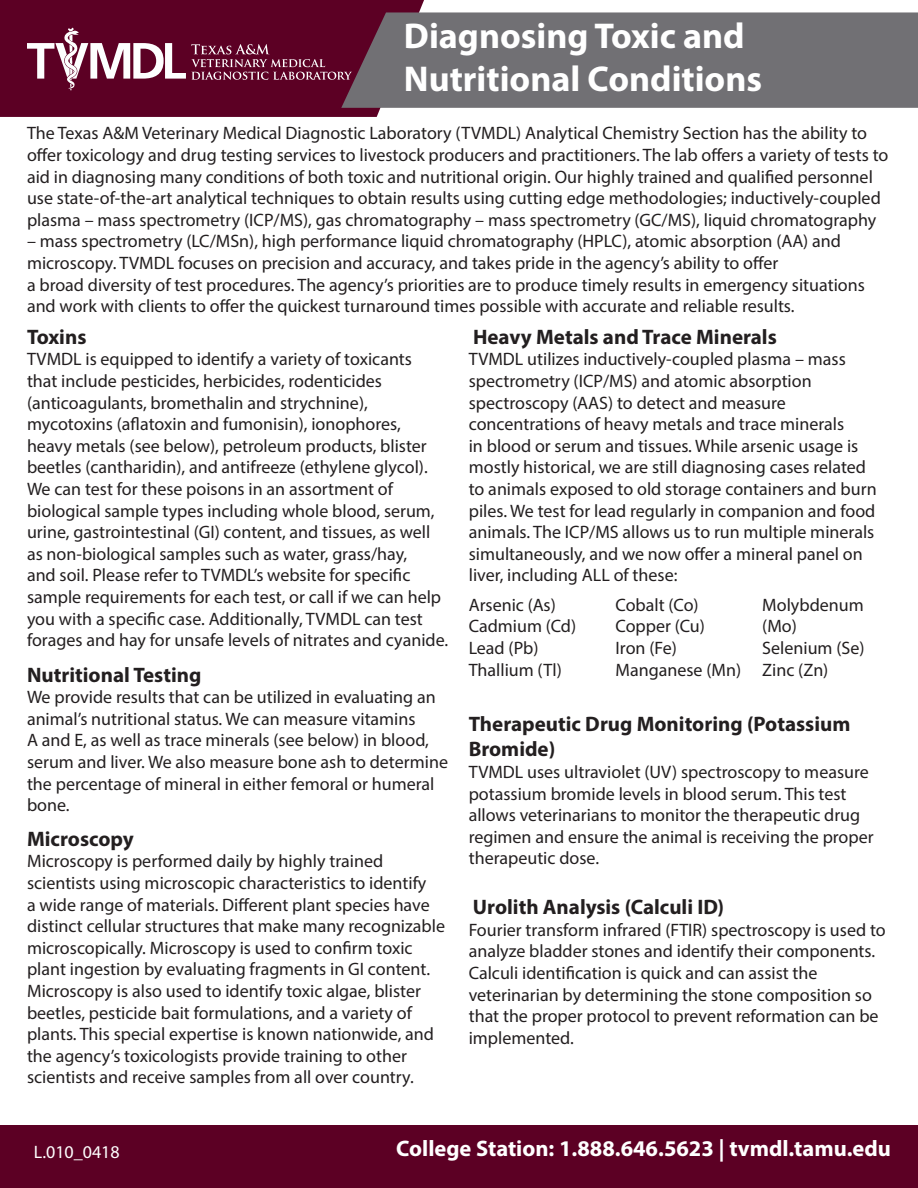
<style>
.page{position:relative;width:918px;height:1188px;background:#fff}
.page>*{position:absolute;margin:0;border:0;box-sizing:border-box;transform-origin:0 0}
.t1{font:700 36px/43.2px "Myriad Pro";color:#fff}
.t2{font:700 22.5px "Myriad Pro";color:#fff}
.t3{font:700 21px/25.2px "Myriad Pro";color:#231f20}
.t4{font:18px/21.6px "Myriad Pro";color:#231f20}
.t5{font:18px "Myriad Pro";color:#fff}
</style>
<div class="page">
<div style="left:0;top:0;width:424px;height:117px;background:#5c0024"></div>
<div style="left:341px;top:12px;width:577px;height:96px;background:#717074"></div>
<svg style="left:27px;top:27px;width:325px;height:64px"></svg>
<div style="left:0;top:1125px;width:918px;height:63px;background:#5c0024"></div>
<p class="t1" style="left:404px;top:13px;width:360px">Diagnosing Toxic and<br>Nutritional Conditions</p>
<p class="t4" style="left:27px;top:122px;width:863px">The Texas A&amp;M Veterinary Medical Diagnostic Laboratory (TVMDL) Analytical Chemistry Section has the ability to offer toxicology and drug testing services to livestock producers and practitioners. The lab offers a variety of tests to aid in diagnosing many conditions of both toxic and nutritional origin. Our highly trained and qualified personnel use state-of-the-art analytical techniques to obtain results using cutting edge methodologies; inductively-coupled plasma – mass spectrometry (ICP/MS), gas chromatography – mass spectrometry (GC/MS), liquid chromatography</p>
<p class="t4" style="left:27px;top:230px;width:815px">– mass spectrometry (LC/MSn), high performance liquid chromatography (HPLC), atomic absorption (AA) and microscopy. TVMDL focuses on precision and accuracy, and takes pride in the agency’s ability to offer</p>
<p class="t4" style="left:27px;top:274px;width:839px">a broad diversity of test procedures. The agency’s priorities are to produce timely results in emergency situations and work with clients to offer the quickest turnaround times possible with accurate and reliable results.</p>
<p class="t3" style="left:27px;top:323px;width:61px">Toxins</p>
<p class="t4" style="left:27px;top:348px;width:423px">TVMDL is equipped to identify a variety of toxicants<br>that include pesticides, herbicides, rodenticides (anticoagulants, bromethalin and strychnine), mycotoxins (aflatoxin and fumonisin), ionophores, heavy metals (see below), petroleum products, blister beetles (cantharidin), and antifreeze (ethylene glycol).<br>We can test for these poisons in an assortment of biological sample types including whole blood, serum, urine, gastrointestinal (GI) content, and tissues, as well as non-biological samples such as water, grass/hay,<br>and soil. Please refer to TVMDL’s website for specific sample requirements for each test, or call if we can help you with a specific case. Additionally, TVMDL can test forages and hay for unsafe levels of nitrates and cyanide.</p>
<p class="t3" style="left:27px;top:661px;width:176px">Nutritional Testing</p>
<p class="t4" style="left:27px;top:686px;width:423px">We provide results that can be utilized in evaluating an animal’s nutritional status. We can measure vitamins<br>A and E, as well as trace minerals (see below) in blood, serum and liver. We also measure bone ash to determine the percentage of mineral in either femoral or humeral bone.</p>
<p class="t3" style="left:473px;top:323px;width:305px">Heavy Metals and Trace Minerals</p>
<p class="t4" style="left:469px;top:348px;width:409px">TVMDL utilizes inductively-coupled plasma – mass spectrometry (ICP/MS) and atomic absorption spectroscopy (AAS) to detect and measure concentrations of heavy metals and trace minerals<br>in blood or serum and tissues. While arsenic usage is mostly historical, we are still diagnosing cases related to animals exposed to old storage containers and burn piles. We test for lead regularly in companion and food animals. The ICP/MS allows us to run multiple minerals simultaneously, and we now offer a mineral panel on liver, including ALL of these:</p>
<p class="t4" style="left:615px;top:594px;width:85px">Cobalt (Co)</p>
<p class="t4" style="left:615px;top:615px;width:91px">Copper (Cu)</p>
<p class="t4" style="left:615px;top:637px;width:63px">Iron (Fe)</p>
<p class="t4" style="left:615px;top:659px;width:127px">Manganese (Mn)</p>
<p class="t4" style="left:762px;top:594px;width:103px">Molybdenum (Mo)</p>
<p class="t4" style="left:762px;top:637px;width:104px">Selenium (Se)</p>
<p class="t4" style="left:762px;top:659px;width:68px">Zinc (Zn)</p>
<p class="t4" style="left:469px;top:594px;width:89px">Arsenic (As)</p>
<p class="t4" style="left:469px;top:615px;width:109px">Cadmium (Cd)</p>
<p class="t4" style="left:469px;top:637px;width:71px">Lead (Pb)</p>
<p class="t4" style="left:469px;top:659px;width:95px">Thallium (Tl)</p>
<p class="t3" style="left:469px;top:711px;width:383px">Therapeutic Drug Monitoring (Potassium<br>Bromide)</p>
<p class="t4" style="left:469px;top:761px;width:406px">TVMDL uses ultraviolet (UV) spectroscopy to measure potassium bromide levels in blood serum. This test allows veterinarians to monitor the therapeutic drug regimen and ensure the animal is receiving the proper therapeutic dose.</p>
<p class="t3" style="left:27px;top:825px;width:108px">Microscopy</p>
<p class="t4" style="left:27px;top:850px;width:420px">Microscopy is performed daily by highly trained scientists using microscopic characteristics to identify<br>a wide range of materials. Different plant species have distinct cellular structures that make many recognizable microscopically. Microscopy is used to confirm toxic plant ingestion by evaluating fragments in GI content.<br>Microscopy is also used to identify toxic algae, blister beetles, pesticide bait formulations, and a variety of plants. This special expertise is known nationwide, and the agency’s toxicologists provide training to other scientists and receive samples from all over country.</p>
<p class="t3" style="left:473px;top:894px;width:253px">Urolith Analysis (Calculi ID)</p>
<p class="t4" style="left:469px;top:919px;width:419px">Fourier transform infrared (FTIR) spectroscopy is used to analyze bladder stones and identify their components.<br>Calculi identification is quick and can assist the veterinarian by determining the stone composition so that the proper protocol to prevent reformation can be implemented.</p>
<p class="t5" style="left:34px;top:1141px;width:87px">L.010_0418</p>
<p class="t2" style="left:396px;top:1133px;width:496px">College Station: 1.888.646.5623 | tvmdl.tamu.edu</p>
</div>
